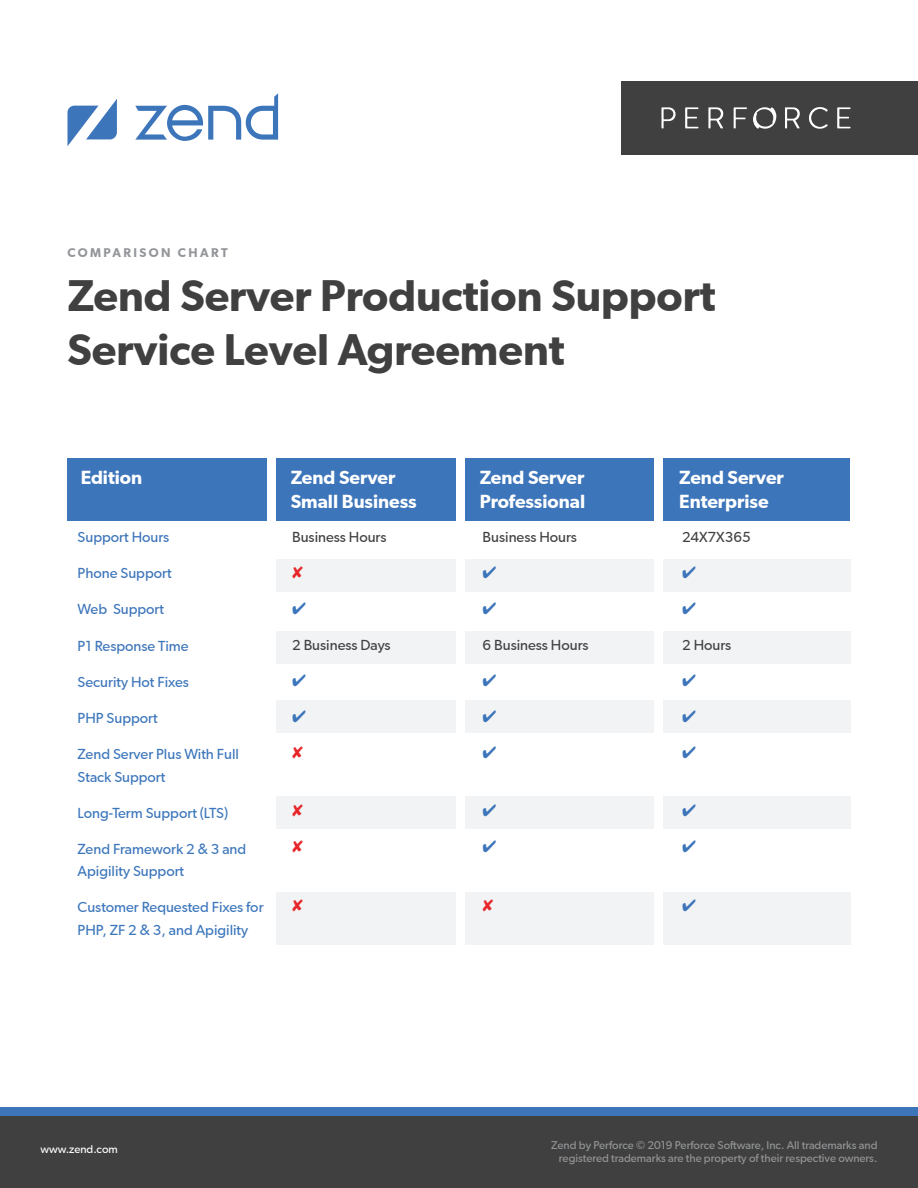
<style>
.page{position:relative;width:918px;height:1188px;background:#fff}
.page>*{position:absolute;margin:0;border:0;box-sizing:border-box;transform-origin:0 0}
.t1{font:600 42px/54px "Gibson";color:#404040}
.t2{font:600 18px/24px "Gibson";color:#fff}
.t3{font:16.5px/36px "Zapf Dingbats ITC";color:#3d75ba;text-align:justify}
.t4{font:13.5px/22.5px "Gibson";color:#3c76bb}
.t5{font:13.5px "Gibson";color:#404040}
.t6{font:13.5px "Gibson";color:#3d75ba}
.t7{font:600 12px "Gibson";letter-spacing:.2em;color:#939598}
.t8{font:10.5px/13.5px "Gibson";color:#939598;text-align:right}
.t9{font:10.5px "Gibson";color:#fff}
</style>
<div class="page">
<div style="left:621px;top:81px;width:297px;height:74px;background:#404040"></div>
<div style="left:0;top:1115px;width:918px;height:73px;background:#404040"></div>
<div style="left:0;top:1107px;width:918px;height:8px;background:#3d75ba"></div>
<svg style="left:662px;top:107px;width:14px;height:21px"></svg>
<svg style="left:685px;top:107px;width:13px;height:21px"></svg>
<svg style="left:837px;top:107px;width:14px;height:21px"></svg>
<svg style="left:708px;top:107px;width:15px;height:21px"></svg>
<svg style="left:785px;top:107px;width:15px;height:21px"></svg>
<svg style="left:734px;top:107px;width:13px;height:21px"></svg>
<svg style="left:809px;top:107px;width:19px;height:22px"></svg>
<svg style="left:753px;top:107px;width:24px;height:22px"></svg>
<svg style="left:68px;top:99px;width:49px;height:47px"></svg>
<svg style="left:135px;top:93px;width:143px;height:48px"></svg>
<div style="left:275px;top:892px;width:575px;height:53px;background:#f1f3f4"></div>
<div style="left:275px;top:796px;width:575px;height:32px;background:#f1f3f4"></div>
<div style="left:275px;top:700px;width:575px;height:32px;background:#f1f3f4"></div>
<div style="left:271px;top:631px;width:579px;height:32px;background:#f1f3f4"></div>
<div style="left:271px;top:559px;width:579px;height:32px;background:#f1f3f4"></div>
<div style="left:68px;top:458px;width:782px;height:63px;background:#3d75ba"></div>
<div style="left:267px;top:441px;width:8px;height:553px;background:#fff"></div>
<div style="left:456px;top:441px;width:8px;height:553px;background:#fff"></div>
<div style="left:654px;top:441px;width:8px;height:553px;background:#fff"></div>
<svg style="left:483px;top:591px;width:13px;height:1px"></svg>
<svg style="left:483px;top:828px;width:13px;height:1px"></svg>
<svg style="left:683px;top:591px;width:13px;height:1px"></svg>
<svg style="left:683px;top:828px;width:13px;height:1px"></svg>
<p class="t7" style="left:68px;top:245px;width:162px">COMPARISON CHART</p>
<h1 class="t1" style="left:68px;top:268px;width:650px">Zend Server Production Support<br>Service Level Agreement</h1>
<h2 class="t2" style="left:81px;top:465px;width:63px">Edition</h2>
<h2 class="t2" style="left:480px;top:465px;width:107px">Zend Server<br>Professional</h2>
<h2 class="t2" style="left:679px;top:465px;width:106px">Zend Server<br>Enterprise</h2>
<p class="t5" style="left:483px;top:528px;width:96px">Business Hours</p>
<h2 class="t2" style="left:291px;top:465px;width:127px">Zend Server<br>Small Business</h2>
<p class="t5" style="left:292px;top:528px;width:96px">Business Hours</p>
<p class="t5" style="left:682px;top:528px;width:70px">24X7X365</p>
<p class="t6" style="left:78px;top:528px;width:93px">Support Hours</p>
<p class="t6" style="left:78px;top:564px;width:96px">Phone Support</p>
<p class="t6" style="left:78px;top:600px;width:88px">Web Support</p>
<p class="t6" style="left:78px;top:638px;width:112px">P1 Response Time</p>
<p class="t6" style="left:78px;top:674px;width:113px">Security Hot Fixes</p>
<p class="t4" style="left:78px;top:707px;width:82px">PHP Support</p>
<p class="t4" style="left:78px;top:743px;width:163px">Zend Server Plus With Full<br>Stack Support</p>
<p class="t4" style="left:78px;top:801px;width:152px">Long-Term Support (LTS)</p>
<p class="t4" style="left:78px;top:837px;width:170px">Zend Framework 2 &amp; 3 and<br>Apigility Support</p>
<p class="t4" style="left:78px;top:896px;width:187px">Customer Requested Fixes for<br>PHP, ZF 2 &amp; 3, and Apigility</p>
<p class="t5" style="left:292px;top:636px;width:100px">2 Business Days</p>
<p class="t5" style="left:483px;top:636px;width:107px">6 Business Hours</p>
<p class="t3" style="left:483px;top:662px;width:15px">✔ ✔ ✔</p>
<p class="t5" style="left:682px;top:636px;width:51px">2 Hours</p>
<p class="t3" style="left:682px;top:662px;width:15px">✔ ✔ ✔</p>
<p class="t9" style="left:40px;top:1142px;width:79px">www.zend.com</p>
<p class="t8" style="left:551px;top:1138px;width:328px">Zend by Perforce © 2019 Perforce Software, Inc. All trademarks and registered trademarks are the property of their respective owners.</p>
</div>
